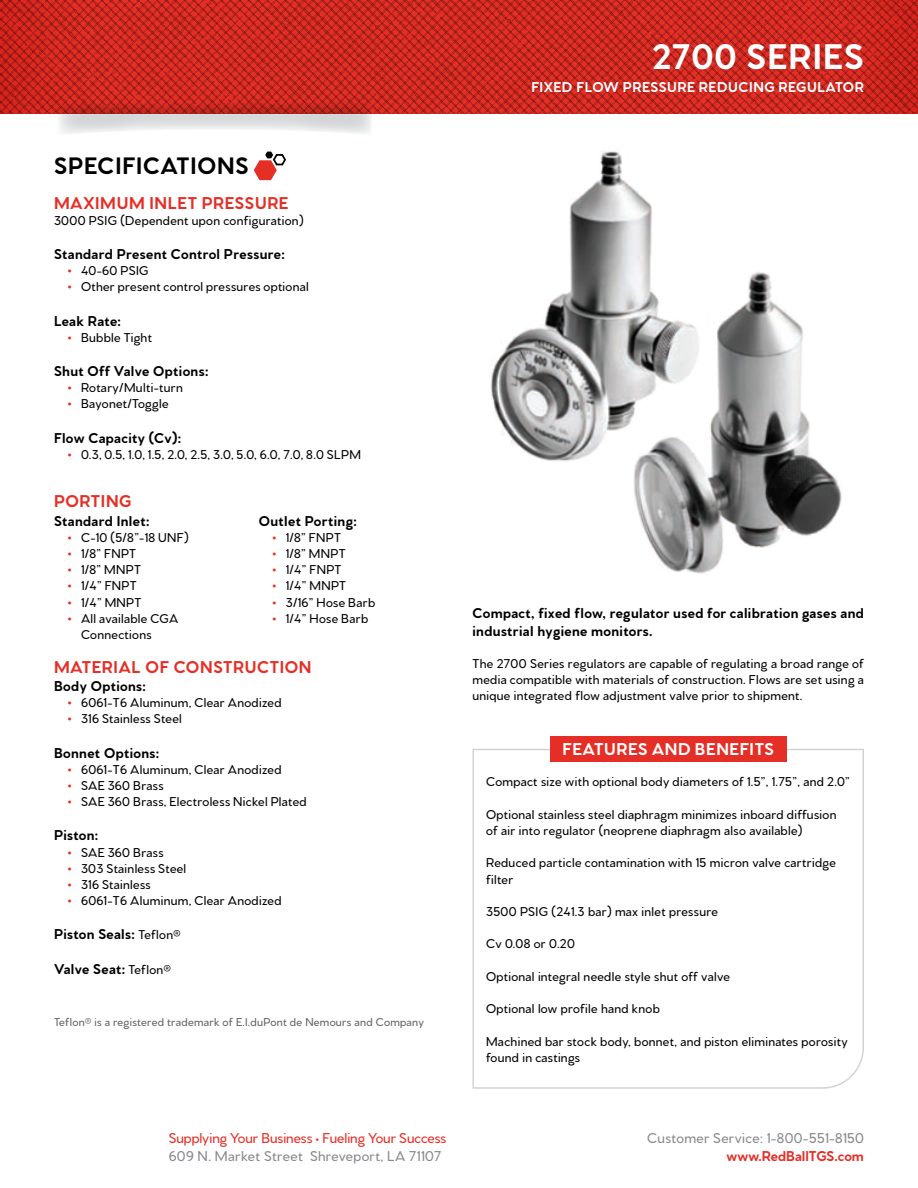
<style>
.page{position:relative;width:918px;height:1188px;background:#fff}
.page>*{position:absolute;margin:0;border:0;box-sizing:border-box;transform-origin:0 0}
.t1{font:700 37.5px "Venti CF";letter-spacing:.035em;color:#fff}
.t2{font:700 25.05px "Venti CF";letter-spacing:.035em;color:#000}
.t3{font:700 18px "Venti CF";letter-spacing:.035em;color:#e52f26}
.t4{font:700 18px "Venti CF";letter-spacing:.035em;color:#fff}
.t5{font:700 15px/18px "Venti CF";letter-spacing:.02em;color:#000}
.t6{font:500 15px "Venti CF";letter-spacing:.025em;color:#898a8e}
.t7{font:500 15px "Venti CF";color:#e52f26}
.t8{font:700 15px "Venti CF";letter-spacing:.035em;color:#fff}
.t9{font:700 15px "Venti CF";color:#e52f26}
.t10{font:500 13.5px/16.2px "Venti CF";letter-spacing:.025em;color:#000}
.t11{font:500 12px "Venti CF";letter-spacing:.02em;color:#636466}
.s1{font-size:18px;color:#e52f26}
.s2{font-weight:500;font-size:13.5px}
</style>
<div class="page">
<img style="left:0;top:0;width:918px;height:113px">
<svg style="left:57px;top:103px;width:315px;height:31px"></svg>
<img style="left:490px;top:151px;width:162px;height:310px">
<img style="left:617px;top:240px;width:225px;height:334px">
<svg style="left:254px;top:152px;width:32px;height:28px"></svg>
<svg style="left:472px;top:748px;width:392px;height:341px"></svg>
<div style="left:550px;top:736px;width:237px;height:26px;background:#e52f26"></div>
<h2 class="t2" style="left:54px;top:151px;width:196px">SPECIFICATIONS</h2>
<h3 class="t3" style="left:54px;top:192px;width:236px">MAXIMUM INLET PRESSURE</h3>
<p class="t10" style="left:54px;top:213px;width:251px">3000 PSIG (Dependent upon configuration)</p>
<p class="t5" style="left:54px;top:245px;width:232px">Standard Present Control Pressure:</p>
<p class="t10" style="left:68px;top:263px;width:83px"><span class="s1">•</span> 40-60 PSIG</p>
<p class="t10" style="left:68px;top:279px;width:243px"><span class="s1">•</span> Other present control pressures optional</p>
<p class="t5" style="left:54px;top:312px;width:69px">Leak Rate:</p>
<p class="t10" style="left:68px;top:330px;width:86px"><span class="s1">•</span> Bubble Tight</p>
<p class="t5" style="left:54px;top:362px;width:156px">Shut Off Valve Options:</p>
<p class="t10" style="left:68px;top:380px;width:117px"><span class="s1">•</span> Rotary/Multi-turn</p>
<p class="t10" style="left:68px;top:396px;width:103px"><span class="s1">•</span> Bayonet/Toggle</p>
<p class="t5" style="left:54px;top:429px;width:129px">Flow Capacity (Cv):</p>
<p class="t10" style="left:68px;top:447px;width:295px"><span class="s1">•</span> 0.3, 0.5, 1.0, 1.5, 2.0, 2.5, 3.0, 5.0, 6.0, 7.0, 8.0 SLPM</p>
<h3 class="t3" style="left:54px;top:490px;width:79px">PORTING</h3>
<p class="t5" style="left:54px;top:512px;width:97px">Standard Inlet:</p>
<p class="t10" style="left:68px;top:530px;width:123px"><span class="s1">•</span> C-10 (5/8”-18 UNF)</p>
<p class="t10" style="left:68px;top:546px;width:70px"><span class="s1">•</span> 1/8” FNPT</p>
<p class="t10" style="left:68px;top:562px;width:75px"><span class="s1">•</span> 1/8” MNPT</p>
<p class="t10" style="left:68px;top:578px;width:71px"><span class="s1">•</span> 1/4” FNPT</p>
<p class="t10" style="left:68px;top:594px;width:75px"><span class="s1">•</span> 1/4” MNPT</p>
<p class="t10" style="left:81px;top:611px;width:99px;text-indent:-13px"><span class="s1">•</span> All available CGA<br>Connections</p>
<p class="t5" style="left:259px;top:512px;width:100px">Outlet Porting:</p>
<p class="t10" style="left:272px;top:530px;width:70px"><span class="s1">•</span> 1/8” FNPT</p>
<p class="t10" style="left:272px;top:546px;width:75px"><span class="s1">•</span> 1/8” MNPT</p>
<p class="t10" style="left:272px;top:562px;width:71px"><span class="s1">•</span> 1/4” FNPT</p>
<p class="t10" style="left:272px;top:578px;width:75px"><span class="s1">•</span> 1/4” MNPT</p>
<p class="t10" style="left:272px;top:594px;width:105px"><span class="s1">•</span> 3/16” Hose Barb</p>
<p class="t10" style="left:272px;top:611px;width:97px"><span class="s1">•</span> 1/4” Hose Barb</p>
<h3 class="t3" style="left:54px;top:656px;width:259px">MATERIAL OF CONSTRUCTION</h3>
<p class="t5" style="left:54px;top:677px;width:94px">Body Options:</p>
<p class="t10" style="left:68px;top:695px;width:216px"><span class="s1">•</span> 6061-T6 Aluminum, Clear Anodized</p>
<p class="t10" style="left:68px;top:711px;width:116px"><span class="s1">•</span> 316 Stainless Steel</p>
<p class="t5" style="left:54px;top:744px;width:107px">Bonnet Options:</p>
<p class="t10" style="left:68px;top:762px;width:216px"><span class="s1">•</span> 6061-T6 Aluminum, Clear Anodized</p>
<p class="t10" style="left:68px;top:778px;width:98px"><span class="s1">•</span> SAE 360 Brass</p>
<p class="t10" style="left:68px;top:794px;width:241px"><span class="s1">•</span> SAE 360 Brass, Electroless Nickel Plated</p>
<p class="t5" style="left:54px;top:827px;width:46px">Piston:</p>
<p class="t10" style="left:68px;top:844px;width:98px"><span class="s1">•</span> SAE 360 Brass</p>
<p class="t10" style="left:68px;top:861px;width:120px"><span class="s1">•</span> 303 Stainless Steel</p>
<p class="t10" style="left:68px;top:877px;width:85px"><span class="s1">•</span> 316 Stainless</p>
<p class="t10" style="left:68px;top:893px;width:216px"><span class="s1">•</span> 6061-T6 Aluminum, Clear Anodized</p>
<p class="t5" style="left:54px;top:926px;width:128px">Piston Seals: <span class="s2">Teflon®</span></p>
<p class="t5" style="left:54px;top:960px;width:118px">Valve Seat: <span class="s2">Teflon®</span></p>
<p class="t11" style="left:54px;top:1015px;width:372px">Teflon® is a registered trademark of E.I.duPont de Nemours and Company</p>
<h1 class="t1" style="left:652px;top:33px;width:213px">2700 SERIES</h1>
<p class="t8" style="left:531px;top:77px;width:334px">FIXED FLOW PRESSURE REDUCING REGULATOR</p>
<p class="t5" style="left:472px;top:604px;width:393px">Compact, fixed flow, regulator used for calibration gases and industrial hygiene monitors.</p>
<p class="t10" style="left:472px;top:656px;width:393px;text-align:justify">The 2700 Series regulators are capable of regulating a broad range of media compatible with materials of construction. Flows are set using a unique integrated flow adjustment valve prior to shipment.</p>
<h3 class="t4" style="left:563px;top:738px;width:213px">FEATURES AND BENEFITS</h3>
<p class="t10" style="left:486px;top:774px;width:365px">Compact size with optional body diameters of 1.5”, 1.75”, and 2.0”</p>
<p class="t10" style="left:486px;top:806px;width:352px">Optional stainless steel diaphragm minimizes inboard diffusion of air into regulator (neoprene diaphragm also available)</p>
<p class="t10" style="left:486px;top:855px;width:351px">Reduced particle contamination with 15 micron valve cartridge filter</p>
<p class="t10" style="left:486px;top:904px;width:233px">3500 PSIG (241.3 bar) max inlet pressure</p>
<p class="t10" style="left:486px;top:936px;width:90px">Cv 0.08 or 0.20</p>
<p class="t10" style="left:486px;top:968px;width:245px">Optional integral needle style shut off valve</p>
<p class="t10" style="left:486px;top:1001px;width:175px">Optional low profile hand knob</p>
<p class="t10" style="left:486px;top:1033px;width:363px">Machined bar stock body, bonnet, and piston eliminates porosity found in castings</p>
<p class="t7" style="left:169px;top:1129px;width:279px">Supplying Your Business • Fueling Your Success</p>
<p class="t6" style="left:169px;top:1147px;width:274px">609 N. Market Street Shreveport, LA 71107</p>
<p class="t6" style="left:647px;top:1129px;width:218px">Customer Service: 1-800-551-8150</p>
<p class="t9" style="left:727px;top:1147px;width:139px">www.RedBallTGS.com</p>
</div>
